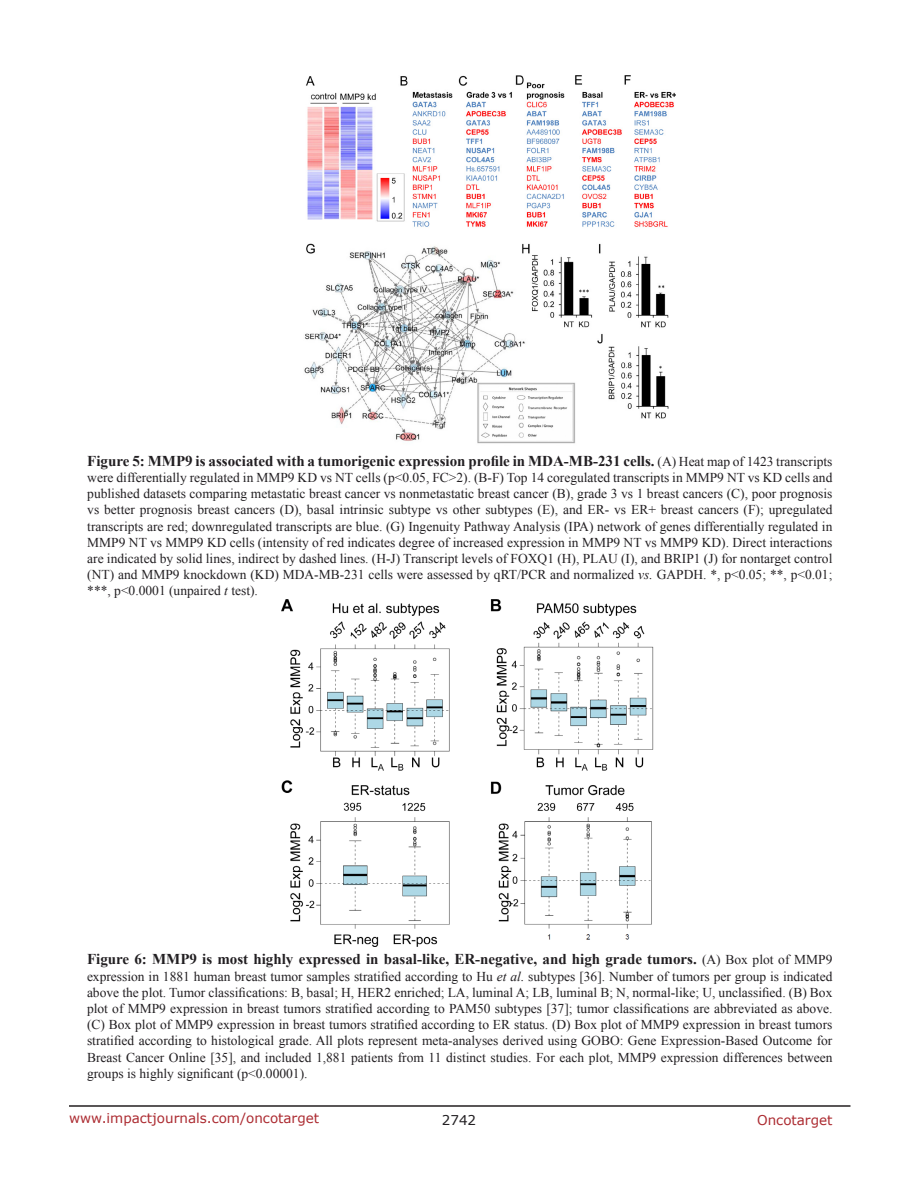
<style>
.page{position:relative;width:918px;height:1188px;background:#fff}
.page>*{position:absolute;margin:0;border:0;box-sizing:border-box;transform-origin:0 0}
.FigureText{font:700 15px "Times New Roman";color:#221f22}
.FigureText-2{font:13.5px/16.2px "Times New Roman";color:#221f22;text-align:justify}
.t1{font:13.5px "Verdana";color:#ac2b31}
.t2{font:13.5px "Verdana";color:#221f22}
.s1{font-weight:400;font-size:13.5px}
.s2{font-style:italic}
</style>
<div class="page">
<hr style="left:69px;top:1105px;width:781px;height:2px;background:#231f20">
<img style="left:304px;top:76px;width:372px;height:368px">
<img style="left:282px;top:599px;width:372px;height:348px">
<p class="FigureText" style="left:87px;top:450px;width:747px">Figure 5: MMP9 is associated with a tumorigenic expression profile in MDA-MB-231 cells. <span class="s1">(A) Heat map of 1423 transcripts</span></p>
<p class="FigureText-2" style="left:87px;top:469px;width:747px">were differentially regulated in MMP9 KD vs NT cells (p&lt;0.05, FC&gt;2). (B-F) Top 14 coregulated transcripts in MMP9 NT vs KD cells and published datasets comparing metastatic breast cancer vs nonmetastatic breast cancer (B), grade 3 vs 1 breast cancers (C), poor prognosis vs better prognosis breast cancers (D), basal intrinsic subtype vs other subtypes (E), and ER- vs ER+ breast cancers (F); upregulated transcripts are red; downregulated transcripts are blue. (G) Ingenuity Pathway Analysis (IPA) network of genes differentially regulated in MMP9 NT vs MMP9 KD cells (intensity of red indicates degree of increased expression in MMP9 NT vs MMP9 KD). Direct interactions are indicated by solid lines, indirect by dashed lines. (H-J) Transcript levels of FOXQ1 (H), PLAU (I), and BRIP1 (J) for nontarget control (NT) and MMP9 knockdown (KD) MDA-MB-231 cells were assessed by qRT/PCR and normalized <span class="s2">vs.</span> GAPDH. *, p&lt;0.05; **, p&lt;0.01; ***, p&lt;0.0001 (unpaired <span class="s2">t</span> test).</p>
<p class="FigureText" style="left:87px;top:949px;width:747px">Figure 6: MMP9 is most highly expressed in basal-like, ER-negative, and high grade tumors. <span class="s1">(A) Box plot of MMP9</span></p>
<p class="FigureText-2" style="left:87px;top:968px;width:747px">expression in 1881 human breast tumor samples stratified according to Hu <span class="s2">et al.</span> subtypes [36]. Number of tumors per group is indicated above the plot. Tumor classifications: B, basal; H, HER2 enriched; LA, luminal A; LB, luminal B; N, normal-like; U, unclassified. (B) Box plot of MMP9 expression in breast tumors stratified according to PAM50 subtypes [37]; tumor classifications are abbreviated as above. (C) Box plot of MMP9 expression in breast tumors stratified according to ER status. (D) Box plot of MMP9 expression in breast tumors stratified according to histological grade. All plots represent meta-analyses derived using GOBO: Gene Expression-Based Outcome for Breast Cancer Online [35], and included 1,881 patients from 11 distinct studies. For each plot, MMP9 expression differences between groups is highly significant (p&lt;0.00001).</p>
<p class="t1" style="left:69px;top:1109px;width:252px">www.impactjournals.com/oncotarget</p>
<p class="t2" style="left:442px;top:1111px;width:36px">2742</p>
<p class="t1" style="left:757px;top:1111px;width:77px">Oncotarget</p>
</div>
